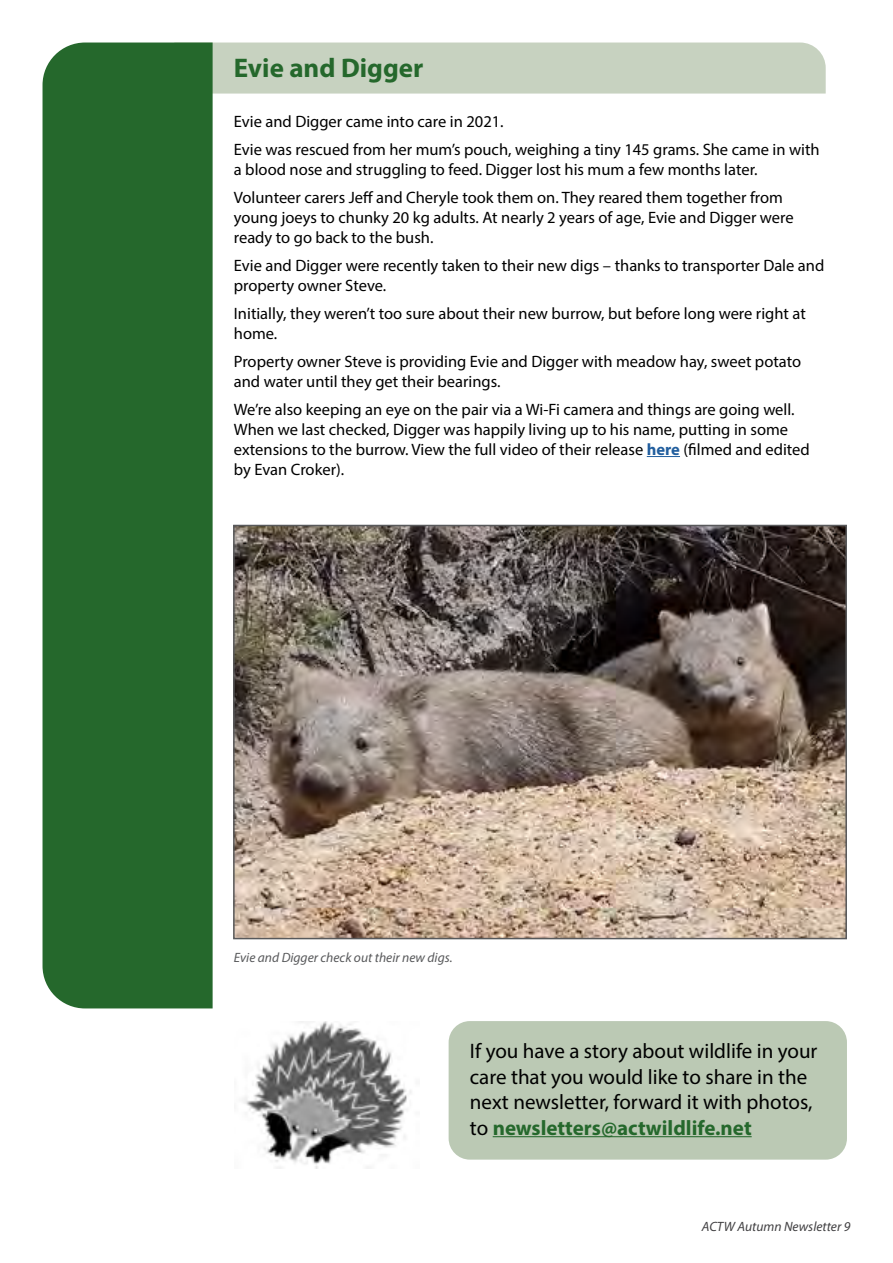
<style>
.page{position:relative;width:893px;height:1263px;background:#fff}
.page>*{position:absolute;margin:0;border:0;box-sizing:border-box;transform-origin:0 0}
.t1{font:700 27px "Myriad Pro";color:#25682c}
.t2{font:21px/25.5px "Myriad Pro";color:#000}
.t3{font:16.5px/19.8px "Myriad Pro";color:#000}
.t4{font:italic 13.5px "Myriad Pro";color:#58595b}
.t5{font:italic 13.5px "Myriad Pro";color:#414042}
.s1{font-weight:700;color:#215e9e}
.s2{font-weight:700;color:#25682c}
</style>
<div class="page">
<div style="left:213px;top:43px;width:613px;height:51px;background:#c7d2c0"></div>
<div style="left:43px;top:43px;width:170px;height:965px;background:#25682c"></div>
<hr style="left:647px;top:456px;width:33px;height:1px;background:#215e9e">
<img style="left:236px;top:528px;width:608px;height:408px">
<div style="left:233px;top:525px;width:614px;height:414px;border:2px solid #58595b"></div>
<div style="left:449px;top:1021px;width:398px;height:138px;background:#bbc9b4;border-radius:21px"></div>
<hr style="left:493px;top:1136px;width:259px;height:1px;background:#25682c">
<img style="left:242px;top:1021px;width:169px;height:147px">
<h1 class="t1" style="left:234px;top:50px;width:191px">Evie and Digger</h1>
<p class="t3" style="left:234px;top:107px;width:587px;line-height:28.3px">Evie and Digger came into care in 2021.<br>Evie was rescued from her mum’s pouch, weighing a tiny 145 grams. She came in with</p>
<p class="t3" style="left:234px;top:155px;width:551px;line-height:28.3px">a blood nose and struggling to feed. Digger lost his mum a few months later.<br>Volunteer carers Jeff and Cheryle took them on. They reared them together from</p>
<p class="t3" style="left:234px;top:207px;width:561px">young joeys to chunky 20 kg adults. At nearly 2 years of age, Evie and Digger were ready to go back to the bush.</p>
<p class="t3" style="left:234px;top:255px;width:592px">Evie and Digger were recently taken to their new digs – thanks to transporter Dale and property owner Steve.</p>
<p class="t3" style="left:234px;top:303px;width:573px">Initially, they weren’t too sure about their new burrow, but before long were right at home.</p>
<p class="t3" style="left:234px;top:351px;width:569px">Property owner Steve is providing Evie and Digger with meadow hay, sweet potato and water until they get their bearings.</p>
<p class="t3" style="left:234px;top:400px;width:577px">We’re also keeping an eye on the pair via a Wi-Fi camera and things are going well.<br>When we last checked, Digger was happily living up to his name, putting in some extensions to the burrow. View the full video of their release <span class="s1">here</span> (filmed and edited by Evan Croker).</p>
<p class="t4" style="left:234px;top:949px;width:220px">Evie and Digger check out their new digs.</p>
<p class="t2" style="left:470px;top:1038px;width:349px">If you have a story about wildlife in your care that you would like to share in the next newsletter, forward it with photos, to <span class="s2">newsletters@actwildlife.net</span></p>
<p class="t5" style="left:702px;top:1218px;width:150px">ACTW Autumn Newsletter 9</p>
</div>
